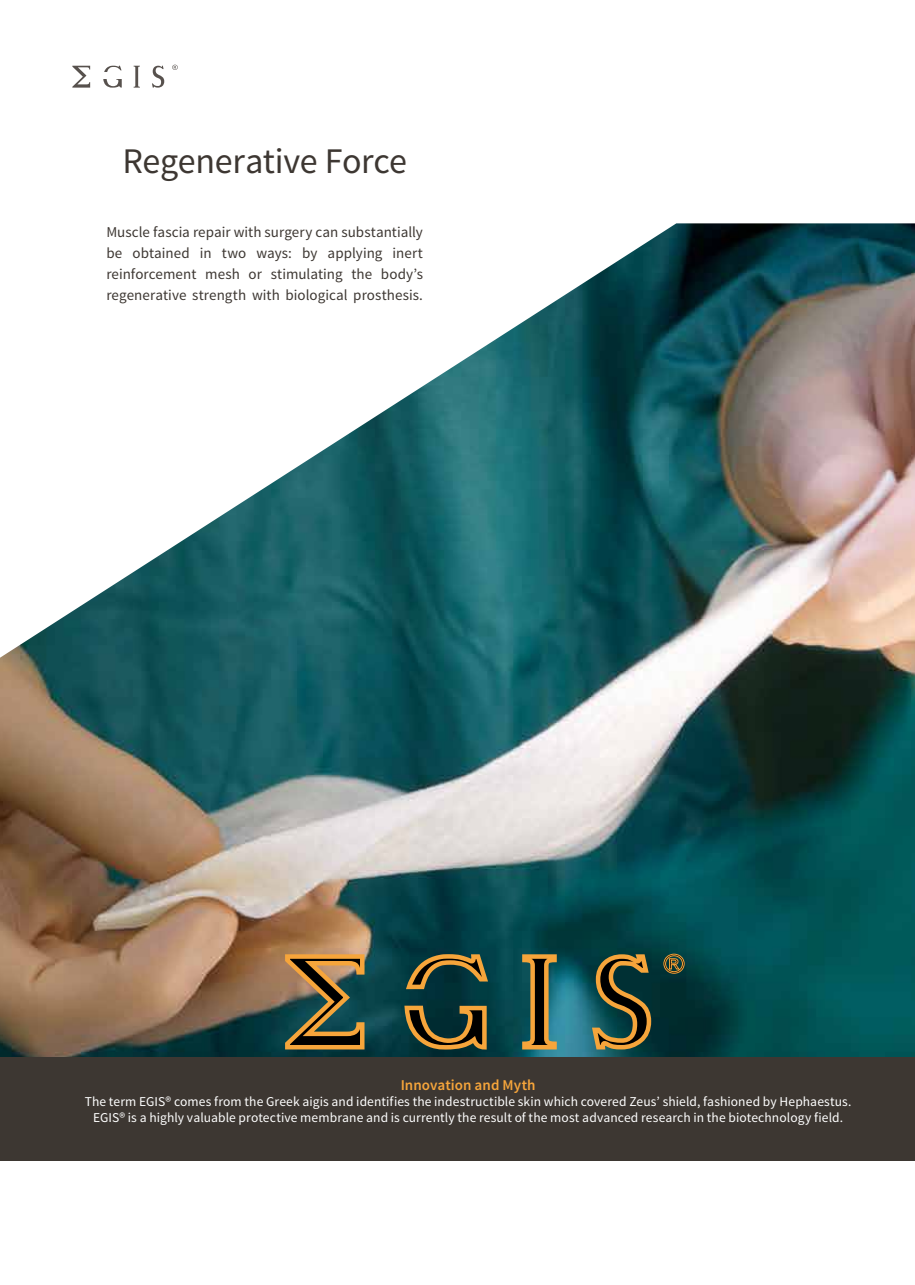
<style>
.page{position:relative;width:915px;height:1285px;background:#fff}
.page>*{position:absolute;margin:0;border:0;box-sizing:border-box;transform-origin:0 0}
.t1{font:36px "Source Sans Pro";letter-spacing:-.01em;color:#3d3732}
.t2{font:15px/21px "Source Sans Pro";letter-spacing:.005em;color:#3d3732;text-align:justify}
.t3{font:600 15px "Source Sans Pro";letter-spacing:.005em;color:#f6a53b}
.t4{font:13.5px/16.2px "Source Sans Pro";letter-spacing:.005em;color:#fff;text-align:center}
</style>
<div class="page">
<img style="left:0;top:223px;width:914px;height:833px">
<div style="left:0;top:1056px;width:914px;height:104px;background:#3d3732"></div>
<svg style="left:283px;top:951px;width:83px;height:100px;background:#6b613f"></svg>
<svg style="left:402px;top:1003px;width:86px;height:49px;background:#4a4a2d"></svg>
<svg style="left:403px;top:950px;width:88px;height:41px;background:#3f4d37"></svg>
<svg style="left:519px;top:951px;width:40px;height:100px;background:#516047"></svg>
<svg style="left:589px;top:951px;width:64px;height:101px;background:#465137"></svg>
<svg style="left:72px;top:66px;width:18px;height:22px"></svg>
<svg style="left:103px;top:79px;width:19px;height:9px"></svg>
<svg style="left:104px;top:66px;width:17px;height:6px"></svg>
<svg style="left:134px;top:66px;width:6px;height:22px"></svg>
<svg style="left:152px;top:66px;width:12px;height:22px"></svg>
<svg style="left:172px;top:65px;width:6px;height:5px"></svg>
<svg style="left:663px;top:953px;width:21px;height:20px"></svg>
<h1 class="t1" style="left:122px;top:138px;width:286px">Regenerative Force</h1>
<p class="t2" style="left:106px;top:222px;width:318px">Muscle fascia repair with surgery can substantially be obtained in two ways: by applying inert reinforcement mesh or stimulating the body’s regenerative strength with biological prosthesis.</p>
<p class="t3" style="left:400px;top:1075px;width:136px">Innovation and Myth</p>
<p class="t4" style="left:85px;top:1093px;width:768px">The term EGIS® comes from the Greek aigis and identifies the indestructible skin which covered Zeus’ shield, fashioned by Hephaestus.<br>EGIS® is a highly valuable protective membrane and is currently the result of the most advanced research in the biotechnology field.</p>
</div>
